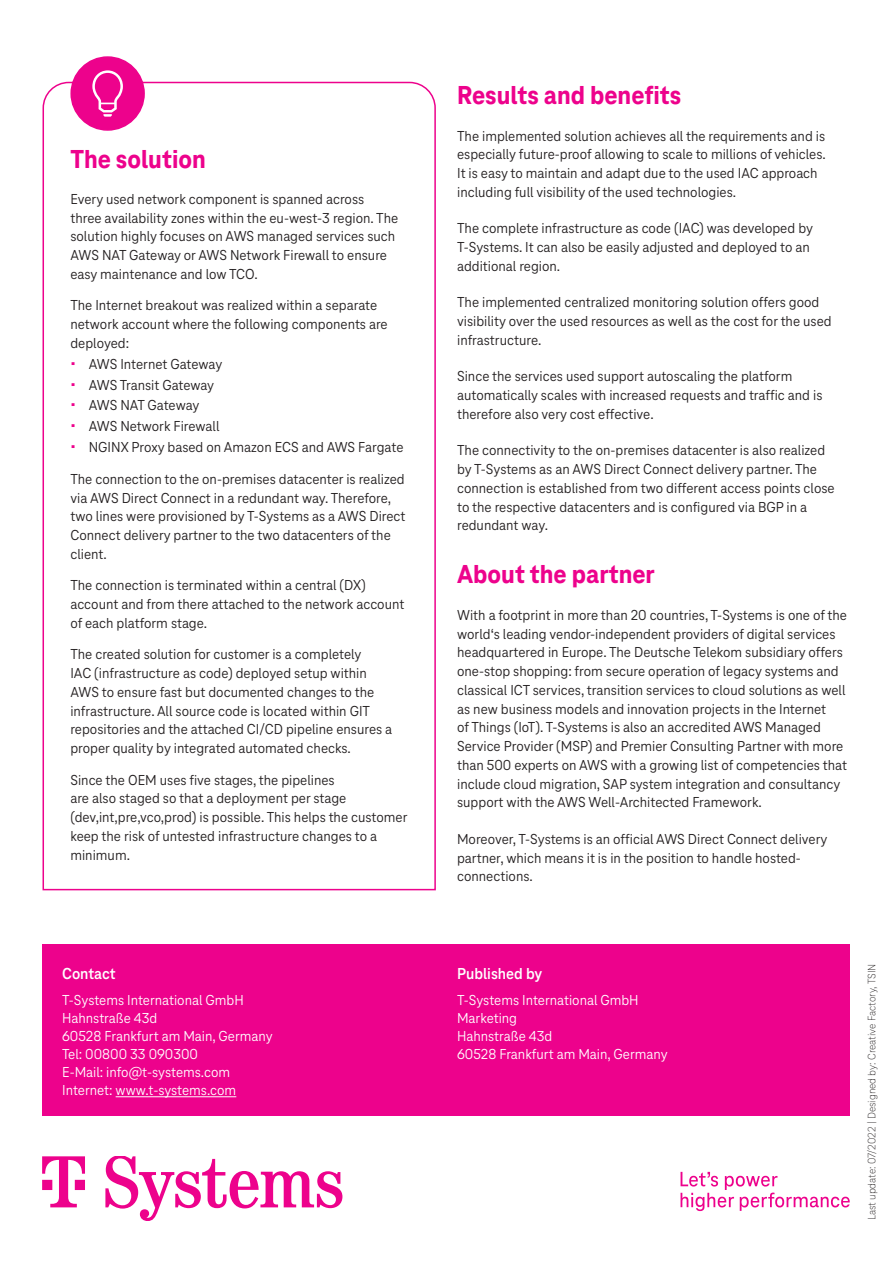
<style>
.page{position:relative;width:893px;height:1263px;background:#fff}
.page>*{position:absolute;margin:0;border:0;box-sizing:border-box;transform-origin:0 0}
.t1{font:800 27px "Tele Neo";color:#ed028c}
.t2{font:700 16.5px "Tele Neo";color:#fff}
.t3{font:15px/18.8px "Tele Neo";color:#231f20}
.t4{font:15px/18px "Tele Neo";color:#fff}
.t5{font:100 11.25px "Tele Neo";color:#231f20}
</style>
<div class="page">
<div style="left:42px;top:945px;width:808px;height:171px;background:#ed028c"></div>
<hr style="left:116px;top:1096px;width:120px;height:1px;background:#fff">
<svg style="left:42px;top:1156px;width:300px;height:65px"></svg>
<svg style="left:680px;top:1172px;width:170px;height:39px"></svg>
<svg style="left:42px;top:81px;width:394px;height:810px"></svg>
<div style="left:71px;top:57px;width:73px;height:73px;background:#ed028c;border-radius:50%"></div>
<div style="left:70px;top:56px;width:75px;height:75px;border:2px solid #ed028c;border-radius:50%"></div>
<svg style="left:92px;top:70px;width:31px;height:47px"></svg>
<h1 class="t1" style="left:70px;top:144px;width:137px">The solution</h1>
<p class="t3" style="left:70px;top:190px;width:329px">Every used network component is spanned across three availability zones within the eu-west-3 region. The solution highly focuses on AWS managed services such AWS NAT Gateway or AWS Network Firewall to ensure easy maintenance and low TCO.</p>
<p class="t3" style="left:70px;top:296px;width:319px">The Internet breakout was realized within a separate network account where the following components are deployed:</p>
<p class="t3" style="left:89px;top:353px;width:316px;line-height:20.9px">AWS Internet Gateway<br>AWS Transit Gateway<br>AWS NAT Gateway<br>AWS Network Firewall<br>NGINX Proxy based on Amazon ECS and AWS Fargate</p>
<p class="t3" style="left:70px;top:470px;width:337px">The connection to the on-premises datacenter is realized via AWS Direct Connect in a redundant way. Therefore, two lines were provisioned by T-Systems as a AWS Direct Connect delivery partner to the two datacenters of the client.</p>
<p class="t3" style="left:70px;top:576px;width:335px">The connection is terminated within a central (DX) account and from there attached to the network account of each platform stage.</p>
<p class="t3" style="left:70px;top:645px;width:323px">The created solution for customer is a completely<br>IAC (infrastructure as code) deployed setup within AWS to ensure fast but documented changes to the infrastructure. All source code is located within GIT repositories and the attached CI/CD pipeline ensures a proper quality by integrated automated checks.</p>
<p class="t3" style="left:70px;top:770px;width:339px">Since the OEM uses five stages, the pipelines<br>are also staged so that a deployment per stage (dev,int,pre,vco,prod) is possible. This helps the customer keep the risk of untested infrastructure changes to a minimum.</p>
<p class="t2" style="left:62px;top:964px;width:55px">Contact</p>
<p class="t4" style="left:62px;top:992px;width:212px">T-Systems International GmbH<br>Hahnstraße 43d<br>60528 Frankfurt am Main, Germany<br>Tel: 00800 33 090300<br>E-Mail: info@t-systems.com<br>Internet: www.t-systems.com</p>
<h1 class="t1" style="left:457px;top:80px;width:226px">Results and benefits</h1>
<p class="t3" style="left:457px;top:127px;width:370px">The implemented solution achieves all the requirements and is especially future-proof allowing to scale to millions of vehicles.<br>It is easy to maintain and adapt due to the used IAC approach including full visibility of the used technologies.</p>
<p class="t3" style="left:457px;top:219px;width:357px">The complete infrastructure as code (IAC) was developed by<br>T-Systems. It can also be easily adjusted and deployed to an additional region.</p>
<p class="t3" style="left:457px;top:293px;width:376px">The implemented centralized monitoring solution offers good visibility over the used resources as well as the cost for the used infrastructure.</p>
<p class="t3" style="left:457px;top:367px;width:367px">Since the services used support autoscaling the platform automatically scales with increased requests and traffic and is therefore also very cost effective.</p>
<p class="t3" style="left:457px;top:441px;width:379px">The connectivity to the on-premises datacenter is also realized by T-Systems as an AWS Direct Connect delivery partner. The connection is established from two different access points close to the respective datacenters and is configured via BGP in a redundant way.</p>
<h1 class="t1" style="left:457px;top:559px;width:199px">About the partner</h1>
<p class="t3" style="left:457px;top:606px;width:391px">With a footprint in more than 20 countries, T-Systems is one of the world‘s leading vendor-independent providers of digital services headquartered in Europe. The Deutsche Telekom subsidiary offers one-stop shopping: from secure operation of legacy systems and classical ICT services, transition services to cloud solutions as well as new business models and innovation projects in the Internet<br>of Things (IoT). T-Systems is also an accredited AWS Managed Service Provider (MSP) and Premier Consulting Partner with more than 500 experts on AWS with a growing list of competencies that include cloud migration, SAP system integration and consultancy support with the AWS Well-Architected Framework.</p>
<p class="t3" style="left:457px;top:830px;width:372px">Moreover, T-Systems is an official AWS Direct Connect delivery partner, which means it is in the position to handle hosted&shy;connections.</p>
<p class="t2" style="left:457px;top:964px;width:87px">Published by</p>
<p class="t4" style="left:457px;top:992px;width:212px">T-Systems International GmbH<br>Marketing<br>Hahnstraße 43d<br>60528 Frankfurt am Main, Germany</p>
<p class="t5" style="left:866px;top:1220px;width:258px;rotate:-90deg">Last update: 07/2022 | Designed by: Creative Factory, TSIN</p>
</div>
